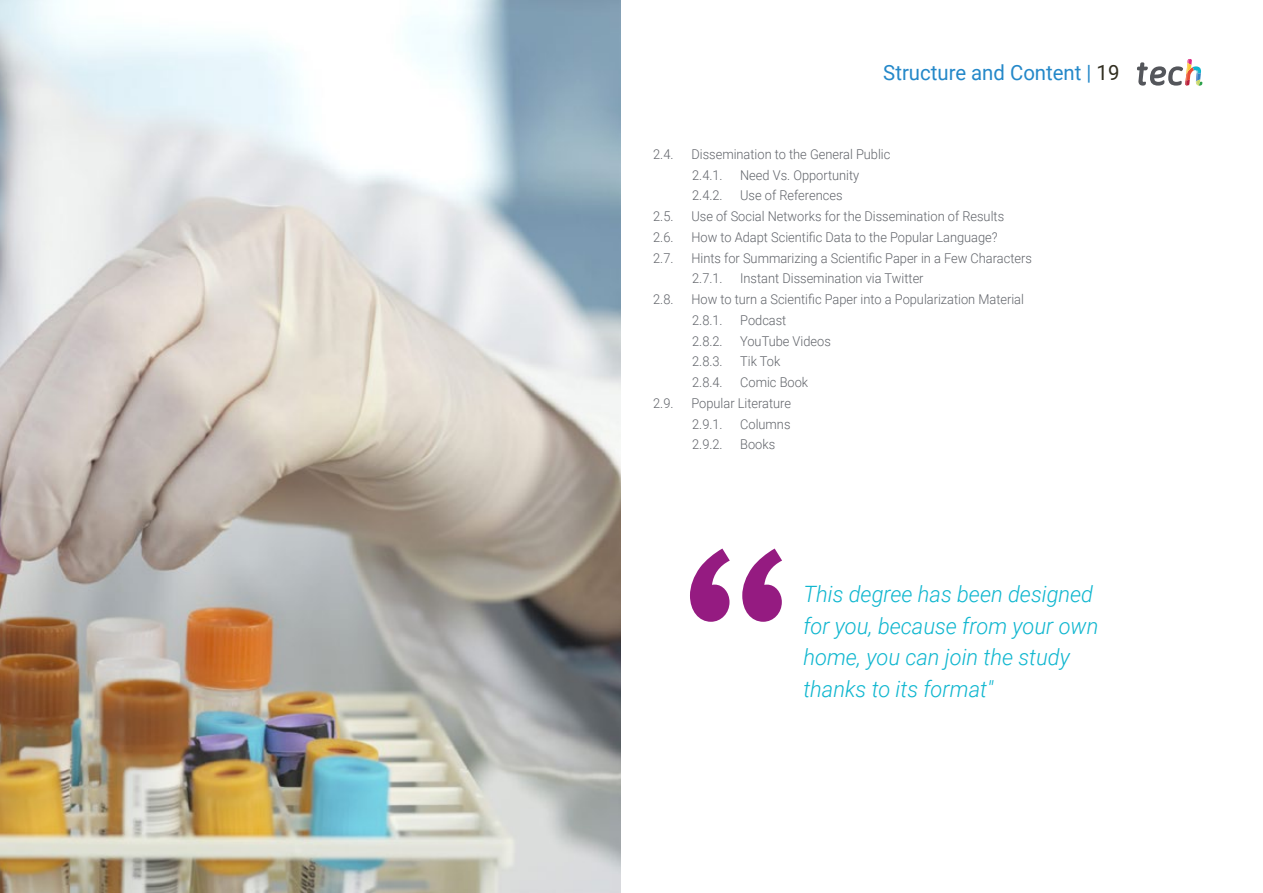
<style>
.page{position:relative;width:1263px;height:893px;background:#fff}
.page>*{position:absolute;margin:0;border:0;box-sizing:border-box;transform-origin:0 0}
.t1{font:italic 300 22.5px/31.5px "Roboto";color:#0fb6cf}
.t2{font:21px "Roboto";color:#2488c9}
.t3{font:300 13.5px/20.7px "Roboto";color:#61646a;scale:.95 1}
.s1{color:#312e20}
</style>
<div class="page">
<img style="left:0;top:0;width:621px;height:893px">
<svg style="left:1137px;top:59px;width:65px;height:27px"></svg>
<svg style="left:690px;top:549px;width:92px;height:73px"></svg>
<h2 class="t2" style="left:883px;top:57px;width:238px">Structure and Content | <span class="s1">19</span></h2>
<p class="t3" style="left:653px;top:143px;width:23px">2.4.</p>
<p class="t3" style="left:691px;top:143px;width:211px">Dissemination to the General Public<br>2.4.1.</p>
<p class="t3" style="left:740px;top:164px;width:127px">Need Vs. Opportunity</p>
<p class="t3" style="left:692px;top:185px;width:34px">2.4.2.</p>
<p class="t3" style="left:740px;top:185px;width:109px">Use of References</p>
<p class="t3" style="left:653px;top:206px;width:23px">2.5.</p>
<p class="t3" style="left:691px;top:206px;width:331px">Use of Social Networks for the Dissemination of Results</p>
<p class="t3" style="left:653px;top:226px;width:23px">2.6.</p>
<p class="t3" style="left:691px;top:226px;width:324px">How to Adapt Scientific Data to the Popular Language?</p>
<p class="t3" style="left:653px;top:247px;width:23px">2.7.</p>
<p class="t3" style="left:691px;top:247px;width:360px">Hints for Summarizing a Scientific Paper in a Few Characters<br>2.7.1.</p>
<p class="t3" style="left:740px;top:268px;width:195px">Instant Dissemination via Twitter</p>
<p class="t3" style="left:653px;top:289px;width:23px">2.8.</p>
<p class="t3" style="left:691px;top:289px;width:352px">How to turn a Scientific Paper into a Popularization Material<br>2.8.1.</p>
<p class="t3" style="left:740px;top:309px;width:50px">Podcast</p>
<p class="t3" style="left:692px;top:330px;width:34px">2.8.2.</p>
<p class="t3" style="left:740px;top:330px;width:97px">YouTube Videos</p>
<p class="t3" style="left:692px;top:351px;width:34px">2.8.3.</p>
<p class="t3" style="left:740px;top:351px;width:44px">Tik Tok</p>
<p class="t3" style="left:692px;top:372px;width:34px">2.8.4.</p>
<p class="t3" style="left:740px;top:372px;width:73px">Comic Book</p>
<p class="t3" style="left:653px;top:392px;width:23px">2.9.</p>
<p class="t3" style="left:691px;top:392px;width:106px">Popular Literature<br>2.9.1.</p>
<p class="t3" style="left:740px;top:413px;width:54px">Columns</p>
<p class="t3" style="left:692px;top:434px;width:34px">2.9.2.</p>
<p class="t3" style="left:740px;top:434px;width:38px">Books</p>
<h1 class="t1" style="left:803px;top:577px;width:297px">This degree has been designed for you, because from your own home, you can join the study thanks to its format"</h1>
</div>
